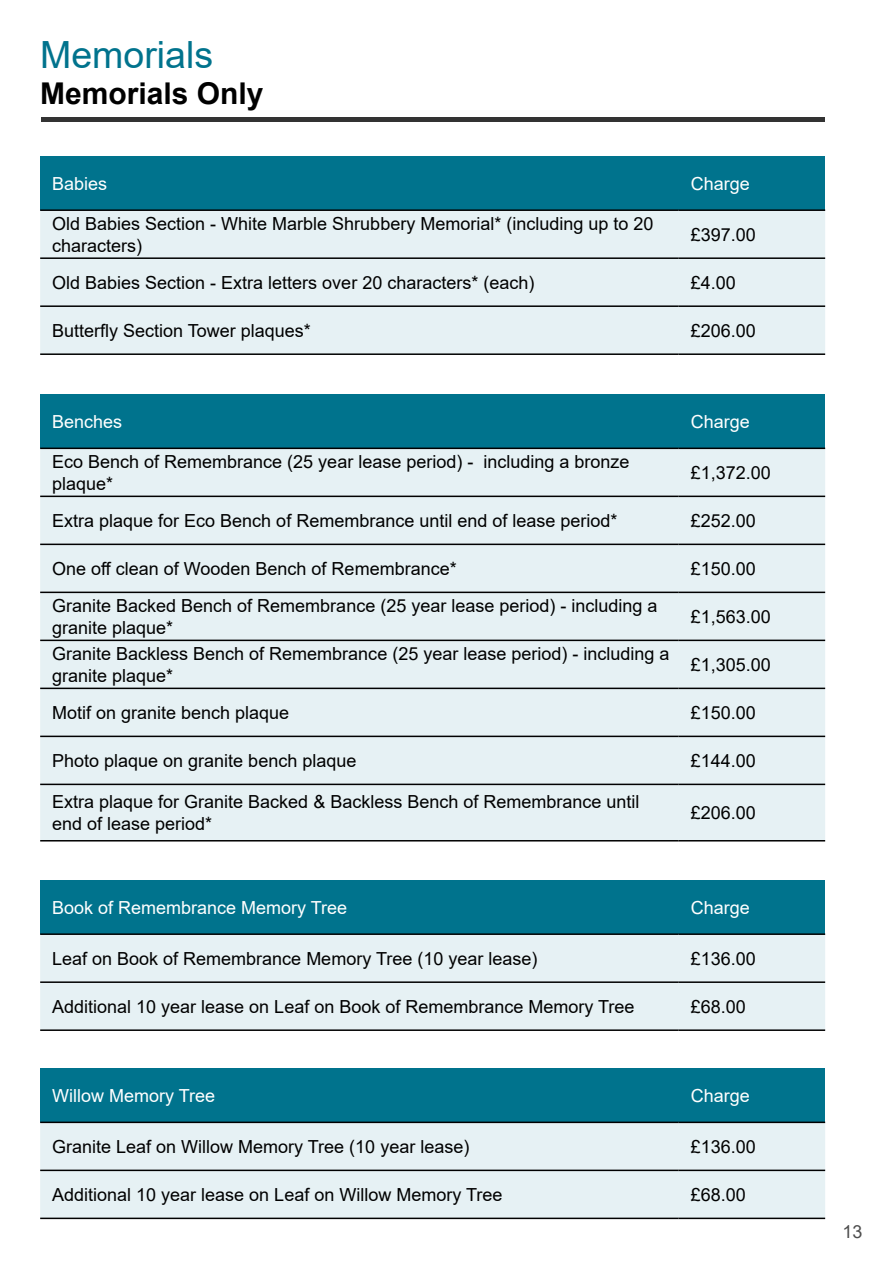
<style>
.page{position:relative;width:893px;height:1263px;background:#fff}
.page>*{position:absolute;margin:0;border:0;box-sizing:border-box;transform-origin:0 0}
.Heading_3{font:37.5px "Arial";color:#00738d}
.Heading_4{font:700 30px "Arial";color:#000}
.t1{font:18px/21.6px "Arial";color:#000}
.t2{font:18px "Arial";color:#fff}
.t3{font:18px "Arial";color:#4d4d4d}
</style>
<div class="page">
<div style="left:40px;top:156px;width:639px;height:54px;background:#00738d"></div>
<div style="left:679px;top:156px;width:146px;height:54px;background:#00738d"></div>
<div style="left:40px;top:211px;width:785px;height:142px;background:#e6f1f4"></div>
<hr style="left:40px;top:209px;width:639px;height:2px;background:#000">
<hr style="left:679px;top:209px;width:146px;height:2px;background:#000">
<hr style="left:40px;top:257px;width:639px;height:2px;background:#000">
<hr style="left:679px;top:257px;width:146px;height:2px;background:#000">
<hr style="left:40px;top:305px;width:639px;height:2px;background:#000">
<hr style="left:679px;top:305px;width:146px;height:2px;background:#000">
<hr style="left:40px;top:353px;width:639px;height:2px;background:#000">
<hr style="left:679px;top:353px;width:146px;height:2px;background:#000">
<div style="left:40px;top:394px;width:639px;height:54px;background:#00738d"></div>
<div style="left:679px;top:394px;width:146px;height:54px;background:#00738d"></div>
<div style="left:40px;top:449px;width:785px;height:391px;background:#e6f1f4"></div>
<hr style="left:40px;top:448px;width:639px;height:1px;background:#000">
<hr style="left:679px;top:448px;width:146px;height:1px;background:#000">
<hr style="left:40px;top:496px;width:639px;height:1px;background:#000">
<hr style="left:679px;top:496px;width:146px;height:1px;background:#000">
<hr style="left:40px;top:544px;width:639px;height:1px;background:#000">
<hr style="left:679px;top:544px;width:146px;height:1px;background:#000">
<hr style="left:40px;top:592px;width:639px;height:1px;background:#000">
<hr style="left:679px;top:592px;width:146px;height:1px;background:#000">
<hr style="left:40px;top:640px;width:639px;height:1px;background:#000">
<hr style="left:679px;top:640px;width:146px;height:1px;background:#000">
<hr style="left:40px;top:688px;width:639px;height:1px;background:#000">
<hr style="left:679px;top:688px;width:146px;height:1px;background:#000">
<hr style="left:40px;top:736px;width:639px;height:1px;background:#000">
<hr style="left:679px;top:736px;width:146px;height:1px;background:#000">
<hr style="left:40px;top:784px;width:639px;height:1px;background:#000">
<hr style="left:679px;top:784px;width:146px;height:1px;background:#000">
<hr style="left:40px;top:840px;width:639px;height:1px;background:#000">
<hr style="left:679px;top:840px;width:146px;height:1px;background:#000">
<div style="left:40px;top:880px;width:639px;height:54px;background:#00738d"></div>
<div style="left:679px;top:880px;width:146px;height:54px;background:#00738d"></div>
<div style="left:40px;top:935px;width:785px;height:94px;background:#e6f1f4"></div>
<hr style="left:40px;top:933px;width:639px;height:2px;background:#000">
<hr style="left:679px;top:933px;width:146px;height:2px;background:#000">
<hr style="left:40px;top:981px;width:639px;height:2px;background:#000">
<hr style="left:679px;top:981px;width:146px;height:2px;background:#000">
<hr style="left:40px;top:1029px;width:639px;height:2px;background:#000">
<hr style="left:679px;top:1029px;width:146px;height:2px;background:#000">
<div style="left:40px;top:1068px;width:639px;height:54px;background:#00738d"></div>
<div style="left:679px;top:1068px;width:146px;height:54px;background:#00738d"></div>
<div style="left:40px;top:1123px;width:785px;height:94px;background:#e6f1f4"></div>
<hr style="left:40px;top:1121px;width:639px;height:2px;background:#000">
<hr style="left:679px;top:1121px;width:146px;height:2px;background:#000">
<hr style="left:40px;top:1169px;width:639px;height:2px;background:#000">
<hr style="left:679px;top:1169px;width:146px;height:2px;background:#000">
<hr style="left:40px;top:1217px;width:639px;height:2px;background:#000">
<hr style="left:679px;top:1217px;width:146px;height:2px;background:#000">
<div style="left:41px;top:117px;width:783px;height:5px;background:#333"></div>
<h3 class="Heading_3" style="left:40px;top:29px;width:174px">Memorials</h3>
<h4 class="Heading_4" style="left:40px;top:73px;width:225px">Memorials Only</h4>
<p class="t2" style="left:52px;top:171px;width:57px">Babies</p>
<p class="t2" style="left:691px;top:171px;width:61px">Charge</p>
<p class="t1" style="left:52px;top:213px;width:603px">Old Babies Section - White Marble Shrubbery Memorial* (including up to 20 characters)</p>
<p class="t1" style="left:691px;top:223px;width:67px">£397.00</p>
<p class="t1" style="left:52px;top:271px;width:484px">Old Babies Section - Extra letters over 20 characters* (each)</p>
<p class="t1" style="left:691px;top:271px;width:47px">£4.00</p>
<p class="t1" style="left:52px;top:319px;width:260px">Butterfly Section Tower plaques*</p>
<p class="t1" style="left:691px;top:319px;width:67px">£206.00</p>
<p class="t2" style="left:52px;top:409px;width:72px">Benches</p>
<p class="t2" style="left:691px;top:409px;width:61px">Charge</p>
<p class="t1" style="left:52px;top:451px;width:579px">Eco Bench of Remembrance (25 year lease period) - including a bronze plaque*</p>
<p class="t1" style="left:691px;top:462px;width:82px">£1,372.00</p>
<p class="t1" style="left:52px;top:510px;width:567px">Extra plaque for Eco Bench of Remembrance until end of lease period*</p>
<p class="t1" style="left:691px;top:510px;width:67px">£252.00</p>
<p class="t1" style="left:52px;top:558px;width:406px">One off clean of Wooden Bench of Remembrance*</p>
<p class="t1" style="left:691px;top:558px;width:67px">£150.00</p>
<p class="t1" style="left:52px;top:595px;width:607px">Granite Backed Bench of Remembrance (25 year lease period) - including a granite plaque*</p>
<p class="t1" style="left:691px;top:606px;width:82px">£1,563.00</p>
<p class="t1" style="left:52px;top:643px;width:619px">Granite Backless Bench of Remembrance (25 year lease period) - including a granite plaque*</p>
<p class="t1" style="left:691px;top:654px;width:82px">£1,305.00</p>
<p class="t1" style="left:52px;top:702px;width:239px">Motif on granite bench plaque</p>
<p class="t1" style="left:691px;top:702px;width:67px">£150.00</p>
<p class="t1" style="left:52px;top:750px;width:306px">Photo plaque on granite bench plaque</p>
<p class="t1" style="left:691px;top:750px;width:67px">£144.00</p>
<p class="t1" style="left:52px;top:791px;width:589px">Extra plaque for Granite Backed &amp; Backless Bench of Remembrance until end of lease period*</p>
<p class="t1" style="left:691px;top:802px;width:67px">£206.00</p>
<p class="t2" style="left:52px;top:895px;width:297px">Book of Remembrance Memory Tree</p>
<p class="t2" style="left:691px;top:895px;width:61px">Charge</p>
<p class="t1" style="left:52px;top:947px;width:487px">Leaf on Book of Remembrance Memory Tree (10 year lease)</p>
<p class="t1" style="left:691px;top:947px;width:67px">£136.00</p>
<p class="t1" style="left:52px;top:995px;width:584px">Additional 10 year lease on Leaf on Book of Remembrance Memory Tree</p>
<p class="t1" style="left:691px;top:995px;width:57px">£68.00</p>
<p class="t2" style="left:52px;top:1083px;width:165px">Willow Memory Tree</p>
<p class="t2" style="left:691px;top:1083px;width:61px">Charge</p>
<p class="t1" style="left:52px;top:1136px;width:419px">Granite Leaf on Willow Memory Tree (10 year lease)</p>
<p class="t1" style="left:691px;top:1136px;width:67px">£136.00</p>
<p class="t1" style="left:52px;top:1184px;width:452px">Additional 10 year lease on Leaf on Willow Memory Tree</p>
<p class="t1" style="left:691px;top:1184px;width:57px">£68.00</p>
<p class="t3" style="left:843px;top:1219px;width:22px">13</p>
</div>
